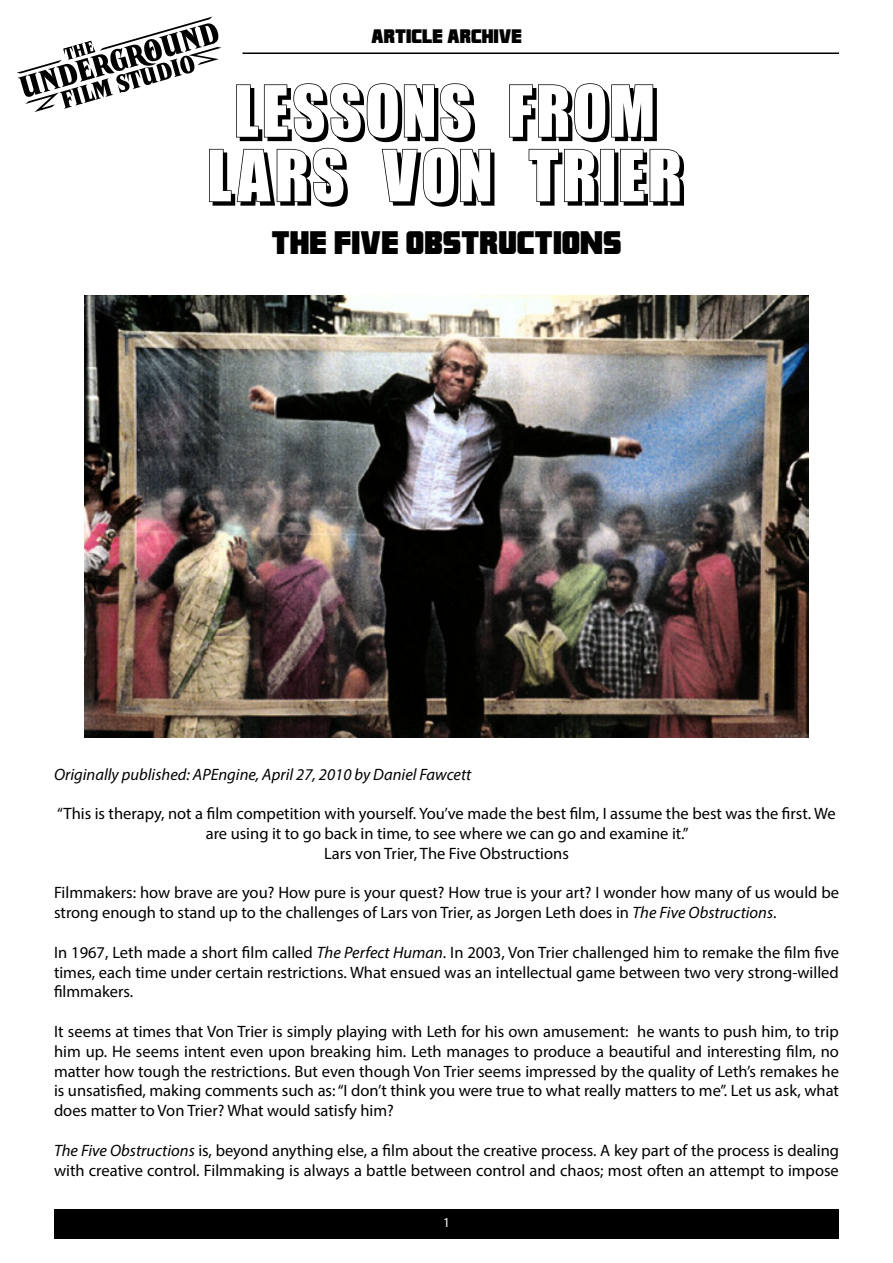
<style>
.page{position:relative;width:893px;height:1263px;background:#fff}
.page>*{position:absolute;margin:0;border:0;box-sizing:border-box;transform-origin:0 0}
.t1{font:72px/64.5px "Billboard Shadow";color:#000;text-align:center}
.t2{font:30px "Franklin M54";color:#000}
.t3{font:18px "Franklin M54";color:#000}
.t4{font:16.5px/19.8px "Myriad Pro";color:#000}
.t5{font:italic 16.5px "Myriad Pro";color:#000}
.t6{font:13.5px "Myriad Pro";color:#fff}
.s1{font-style:italic}
</style>
<div class="page">
<hr style="left:242px;top:53px;width:597px;height:1px;background:#000">
<svg style="left:16px;top:17px;width:205px;height:95px"></svg>
<img style="left:85px;top:295px;width:723px;height:442px">
<div style="left:54px;top:1209px;width:785px;height:30px;background:#000"></div>
<p class="t3" style="left:371px;top:26px;width:152px">ARTICLE ARCHIVE</p>
<h1 class="t1" style="left:208px;top:81px;width:478px">LESSONS FROM<br>LARS VON TRIER</h1>
<h2 class="t2" style="left:272px;top:226px;width:351px">THE FIVE OBSTRUCTIONS</h2>
<p class="t5" style="left:54px;top:764px;width:419px">Originally published: APEngine, April 27, 2010 by Daniel Fawcett</p>
<p class="t4" style="left:57px;top:803px;width:780px;text-align:center">“This is therapy, not a film competition with yourself. You’ve made the best film, I assume the best was the first. We are using it to go back in time, to see where we can go and examine it.”<br>Lars von Trier, The Five Obstructions</p>
<p class="t4" style="left:54px;top:883px;width:787px">Filmmakers: how brave are you? How pure is your quest? How true is your art? I wonder how many of us would be strong enough to stand up to the challenges of Lars von Trier, as Jorgen Leth does in <span class="s1">The Five Obstructions</span>.</p>
<p class="t4" style="left:54px;top:942px;width:787px;text-align:justify">In 1967, Leth made a short film called <span class="s1">The Perfect Human</span>. In 2003, Von Trier challenged him to remake the film five times, each time under certain restrictions. What ensued was an intellectual game between two very strong-willed filmmakers.</p>
<p class="t4" style="left:54px;top:1021px;width:786px;text-align:justify">It seems at times that Von Trier is simply playing with Leth for his own amusement: he wants to push him, to trip him up. He seems intent even upon breaking him. Leth manages to produce a beautiful and interesting film, no matter how tough the restrictions. But even though Von Trier seems impressed by the quality of Leth’s remakes he is unsatisfied, making comments such as: “I don’t think you were true to what really matters to me”. Let us ask, what does matter to Von Trier? What would satisfy him?</p>
<p class="t4" style="left:54px;top:1140px;width:787px"><span class="s1">The Five Obstructions</span> is, beyond anything else, a film about the creative process. A key part of the process is dealing with creative control. Filmmaking is always a battle between control and chaos; most often an attempt to impose</p>
<p class="t6" style="left:443px;top:1214px;width:8px">1</p>
</div>
